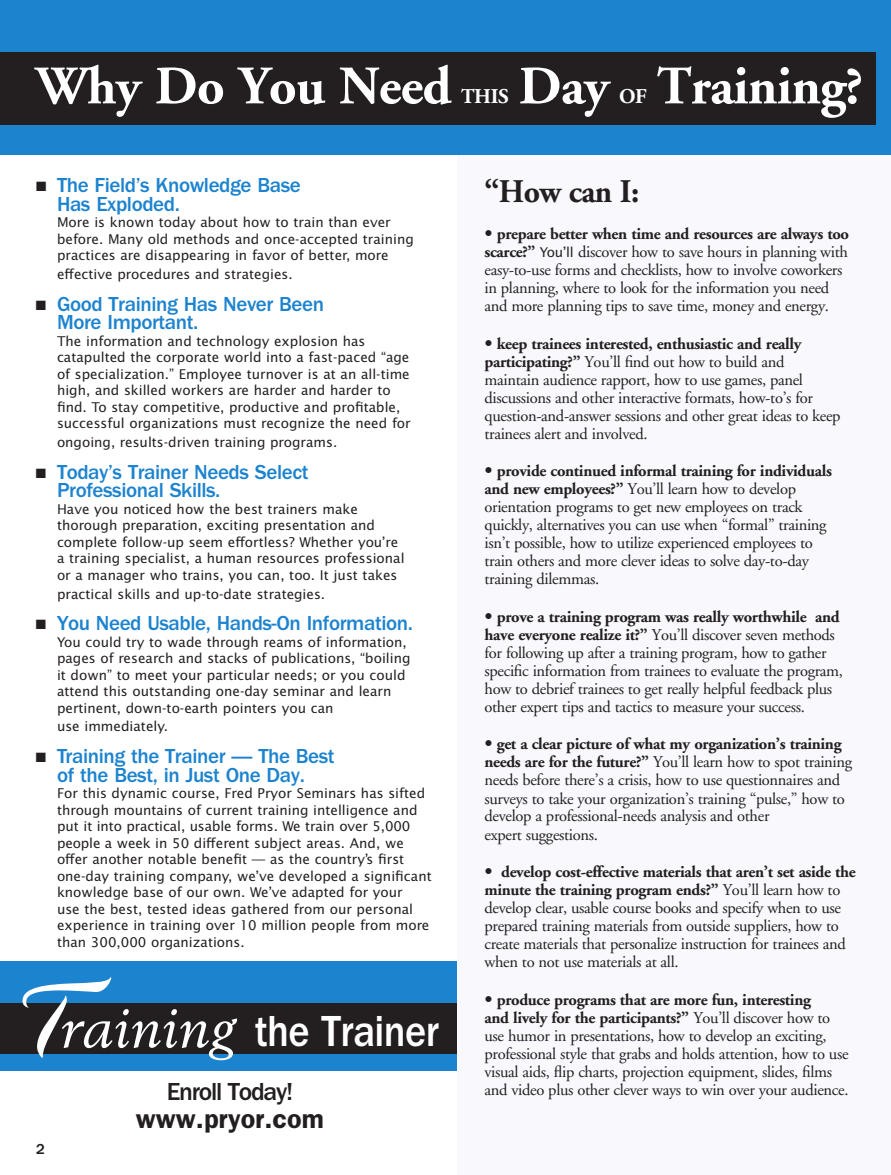
<style>
.page{position:relative;width:891px;height:1175px;background:#fff}
.page>*{position:absolute;margin:0;border:0;box-sizing:border-box;transform-origin:0 0}
.t1{font:italic 57px "Berling LT Std";letter-spacing:.015em;color:#fff}
.t2{font:700 54px "Adobe Garamond";letter-spacing:-.015em;color:#fff}
.t3{font:500 45px "ITC Franklin Gothic Std";letter-spacing:-.015em;color:#fff;scale:.9 1}
.t4{font:700 33px "Adobe Garamond";letter-spacing:-.02em;color:#231f20;scale:.96 1}
.t5{font:600 27px "ITC Franklin Gothic Std";color:#231f20}
.t6{font:500 25.5px "ITC Franklin Gothic Std";letter-spacing:-.05em;color:#231f20}
.t7{font:500 21px/18.8px "ITC Franklin Gothic Std";letter-spacing:-.02em;color:#1c83cf}
.t8{font:700 21px "Adobe Garamond";letter-spacing:-.02em;color:#fff}
.t9{font:16.5px/18px "Adobe Garamond";letter-spacing:-.02em;color:#231f20}
.t10{font:500 15px "ITC Franklin Gothic Std";color:#231f20}
.t11{font:13.5px/16.5px "Lucida Sans Std";color:#231f20}
.s1{color:#231f20}
.s2{font-family:"Spring LP Std";font-weight:300;font-style:normal;font-size:120px}
.s3{font-family:"Officina Sans Std"}
.s4{font-weight:700}
.s5{font-family:"Lucida Sans Std";font-size:13.5px}
</style>
<div class="page">
<div style="left:0;top:960px;width:463px;height:110px;background:#1c83cf"></div>
<div style="left:0;top:1003px;width:463px;height:50px;background:#231f20"></div>
<div style="left:458px;top:0;width:433px;height:1174px;background:#f8f8fd"></div>
<div style="left:0;top:0;width:891px;height:155px;background:#1c83cf"></div>
<div style="left:0;top:53px;width:875px;height:72px;background:#231f20"></div>
<p class="t2" style="left:36px;top:57px;width:417px">Why Do You Need</p>
<p class="t8" style="left:461px;top:85px;width:49px">this</p>
<p class="t2" style="left:519px;top:57px;width:92px">Day</p>
<p class="t8" style="left:619px;top:85px;width:29px">of</p>
<p class="t2" style="left:657px;top:57px;width:208px">Training?</p>
<p class="t7" style="left:57px;top:176px;width:245px;text-indent:-21px"><span class="s1">■</span> The Field’s Knowledge Base<br>Has Exploded.</p>
<p class="t11" style="left:57px;top:214px;width:358px">More is known today about how to train than ever before. Many old methods and once-accepted training practices are disappearing in favor of better, more</p>
<p class="t11" style="left:57px;top:266px;width:237px">effective procedures and strategies.</p>
<p class="t7" style="left:57px;top:294px;width:269px;text-indent:-21px"><span class="s1">■</span> Good Training Has Never Been<br>More Important.</p>
<p class="t11" style="left:57px;top:333px;width:355px">The information and technology explosion has catapulted the corporate world into a fast-paced “age of specialization.” Employee turnover is at an all-time high, and skilled workers are harder and harder to find. To stay competitive, productive and profitable, successful organizations must recognize the need for</p>
<p class="t11" style="left:57px;top:434px;width:282px">ongoing, results-driven training programs.</p>
<p class="t7" style="left:57px;top:462px;width:253px;text-indent:-21px"><span class="s1">■</span> Today’s Trainer Needs Select<br>Professional Skills.</p>
<p class="t11" style="left:57px;top:501px;width:349px">Have you noticed how the best trainers make thorough preparation, exciting presentation and complete follow-up seem effortless? Whether you’re a training specialist, a human resources professional or a manager who trains, you can, too. It just takes</p>
<p class="t11" style="left:57px;top:586px;width:270px">practical skills and up-to-date strategies.</p>
<p class="t7" style="left:36px;top:614px;width:378px"><span class="s1">■</span> You Need Usable, Hands-On Information.</p>
<p class="t11" style="left:57px;top:634px;width:355px">You could try to wade through reams of information, pages of research and stacks of publications, “boiling it down” to meet your particular needs; or you could attend this outstanding one-day seminar and learn pertinent, down-to-earth pointers you can</p>
<p class="t11" style="left:57px;top:718px;width:113px">use immediately.</p>
<p class="t7" style="left:36px;top:747px;width:300px;text-align:center"><span class="s1">■</span> Training the Trainer — The Best of the Best, in Just One Day.</p>
<p class="t11" style="left:57px;top:785px;width:376px">For this dynamic course, Fred Pryor Seminars has sifted through mountains of current training intelligence and put it into practical, usable forms. We train over 5,000 people a week in 50 different subject areas. And, we offer another notable benefit — as the country’s first one-day training company, we’ve developed a significant knowledge base of our own. We’ve adapted for your<br>use the best, tested ideas gathered from our personal experience in training over 10 million people from more than 300,000 organizations.</p>
<p class="t1" style="left:8px;top:992px;width:227px"><span class="s2">T</span>raining</p>
<p class="t3" style="left:255px;top:1005px;width:206px">the Trainer</p>
<p class="t10" style="left:36px;top:1140px;width:10px">2</p>
<p class="t6" style="left:167px;top:1077px;width:128px">Enroll Today!</p>
<p class="t5" style="left:136px;top:1102px;width:189px">www.pryor.com</p>
<p class="t4" style="left:484px;top:173px;width:163px">“How can I:</p>
<p class="t9" style="left:484px;top:225px;width:366px"><span class="s3">•</span> <span class="s4">prepare better when time and resources are always too scarce?”</span> <span class="s5">You’ll</span> discover how to save hours in planning with easy-to-use forms and checklists, how to involve coworkers in planning, where to look for the information you need and more planning tips to save time, money and energy.</p>
<p class="t9" style="left:484px;top:335px;width:358px"><span class="s3">•</span> <span class="s4">keep trainees interested, enthusiastic and really participating?”</span> You’ll find out how to build and maintain audience rapport, how to use games, panel discussions and other interactive formats, how-to’s for question-and-answer sessions and other great ideas to keep trainees alert and involved.</p>
<p class="t9" style="left:484px;top:462px;width:349px"><span class="s3">•</span> <span class="s4">provide continued informal training for individuals and new employees?”</span> You’ll learn how to develop orientation programs to get new employees on track quickly, alternatives you can use when “formal” training isn’t possible, how to utilize experienced employees to train others and more clever ideas to solve day-to-day training dilemmas.</p>
<p class="t9" style="left:484px;top:608px;width:360px"><span class="s3">•</span> <span class="s4">prove a training program was really worthwhile and have everyone realize it?”</span> You’ll discover seven methods for following up after a training program, how to gather specific information from trainees to evaluate the program, how to debrief trainees to get really helpful feedback plus other expert tips and tactics to measure your success.</p>
<p class="t9" style="left:484px;top:735px;width:369px"><span class="s3">•</span> <span class="s4">get a clear picture of what my organization’s training needs are for the future?”</span> You’ll learn how to spot training needs before there’s a crisis, how to use questionnaires and surveys to take your organization’s training “pulse,” how to develop a professional-needs analysis and other<br>expert suggestions.</p>
<p class="t9" style="left:484px;top:863px;width:373px"><span class="s3">•</span> <span class="s4">develop cost-effective materials that aren’t set aside the minute the training program ends?”</span> You’ll learn how to develop clear, usable course books and specify when to use prepared training materials from outside suppliers, how to create materials that personalize instruction for trainees and when to not use materials at all.</p>
<p class="t9" style="left:484px;top:990px;width:366px"><span class="s3">•</span> <span class="s4">produce programs that are more fun, interesting<br>and lively for the participants?”</span> You’ll discover how to use humor in presentations, how to develop an exciting, professional style that grabs and holds attention, how to use visual aids, flip charts, projection equipment, slides, films and video plus other clever ways to win over your audience.</p>
</div>
